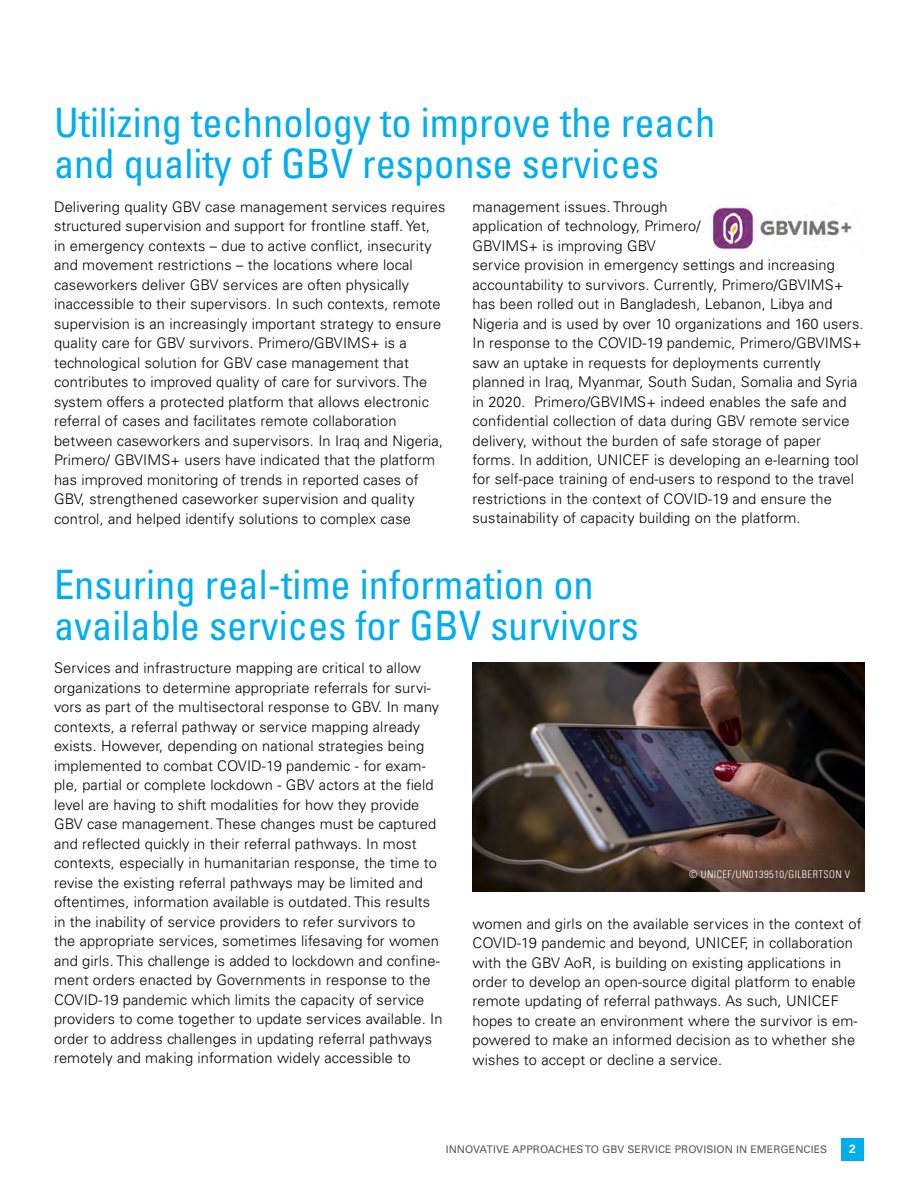
<style>
.page{position:relative;width:918px;height:1188px;background:#fff}
.page>*{position:absolute;margin:0;border:0;box-sizing:border-box;transform-origin:0 0}
.t1{font:condensed 40.5px/40.5px "Univers LT Std";color:#00aeef}
.t2{font:300 14.7px/19.5px "Univers LT Std";letter-spacing:.01em;color:#000}
.t3{font:700 12px "Univers LT Std";color:#fff}
.t4{font:10.5px "Univers LT Std";letter-spacing:.01em;color:#58595b}
.t5{font:300 condensed 10.5px "Univers LT Std";letter-spacing:.04em;color:#fff}
</style>
<div class="page">
<div style="left:841px;top:1138px;width:23px;height:23px;background:#00aeef"></div>
<img style="left:707px;top:206px;width:145px;height:44px">
<img style="left:472px;top:663px;width:392px;height:228px">
<h1 class="t1" style="left:54px;top:102px;width:663px">Utilizing technology to improve the reach and quality of GBV response services</h1>
<p class="t2" style="left:54px;top:197px;width:393px">Delivering quality GBV case management services requires structured supervision and support for frontline staff. Yet, in emergency contexts – due to active conflict, insecurity and movement restrictions – the locations where local caseworkers deliver GBV services are often physically inaccessible to their supervisors. In such contexts, remote supervision is an increasingly important strategy to ensure quality care for GBV survivors. Primero/GBVIMS+ is a technological solution for GBV case management that contributes to improved quality of care for survivors. The system offers a protected platform that allows electronic referral of cases and facilitates remote collaboration between caseworkers and supervisors. In Iraq and Nigeria, Primero/ GBVIMS+ users have indicated that the platform has improved monitoring of trends in reported cases of GBV, strengthened caseworker supervision and quality control, and helped identify solutions to complex case</p>
<p class="t2" style="left:472px;top:197px;width:393px">management issues. Through<br>application of technology, Primero/<br>GBVIMS+ is improving GBV<br>service provision in emergency settings and increasing accountability to survivors. Currently, Primero/GBVIMS+ has been rolled out in Bangladesh, Lebanon, Libya and Nigeria and is used by over 10 organizations and 160 users.<br>In response to the COVID-19 pandemic, Primero/GBVIMS+ saw an uptake in requests for deployments currently planned in Iraq, Myanmar, South Sudan, Somalia and Syria in 2020. Primero/GBVIMS+ indeed enables the safe and confidential collection of data during GBV remote service delivery, without the burden of safe storage of paper forms. In addition, UNICEF is developing an e-learning tool for self-pace training of end-users to respond to the travel restrictions in the context of COVID-19 and ensure the sustainability of capacity building on the platform.</p>
<h1 class="t1" style="left:54px;top:564px;width:586px">Ensuring real-time information on available services for GBV survivors</h1>
<p class="t2" style="left:54px;top:658px;width:390px">Services and infrastructure mapping are critical to allow organizations to determine appropriate referrals for survi&shy;vors as part of the multisectoral response to GBV. In many contexts, a referral pathway or service mapping already exists. However, depending on national strategies being implemented to combat COVID-19 pandemic - for exam&shy;ple, partial or complete lockdown - GBV actors at the field level are having to shift modalities for how they provide GBV case management. These changes must be captured and reflected quickly in their referral pathways. In most contexts, especially in humanitarian response, the time to revise the existing referral pathways may be limited and oftentimes, information available is outdated. This results in the inability of service providers to refer survivors to<br>the appropriate services, sometimes lifesaving for women and girls. This challenge is added to lockdown and confine&shy;ment orders enacted by Governments in response to the COVID-19 pandemic which limits the capacity of service providers to come together to update services available. In order to address challenges in updating referral pathways remotely and making information widely accessible to</p>
<p class="t5" style="left:689px;top:868px;width:162px">© UNICEF/UN0139510/GILBERTSON V</p>
<p class="t2" style="left:472px;top:914px;width:391px">women and girls on the available services in the context of COVID-19 pandemic and beyond, UNICEF, in collaboration with the GBV AoR, is building on existing applications in order to develop an open-source digital platform to enable remote updating of referral pathways. As such, UNICEF hopes to create an environment where the survivor is em&shy;powered to make an informed decision as to whether she wishes to accept or decline a service.</p>
<p class="t4" style="left:446px;top:1143px;width:383px">INNOVATIVE APPROACHES TO GBV SERVICE PROVISION IN EMERGENCIES</p>
<p class="t3" style="left:849px;top:1142px;width:8px">2</p>
</div>
